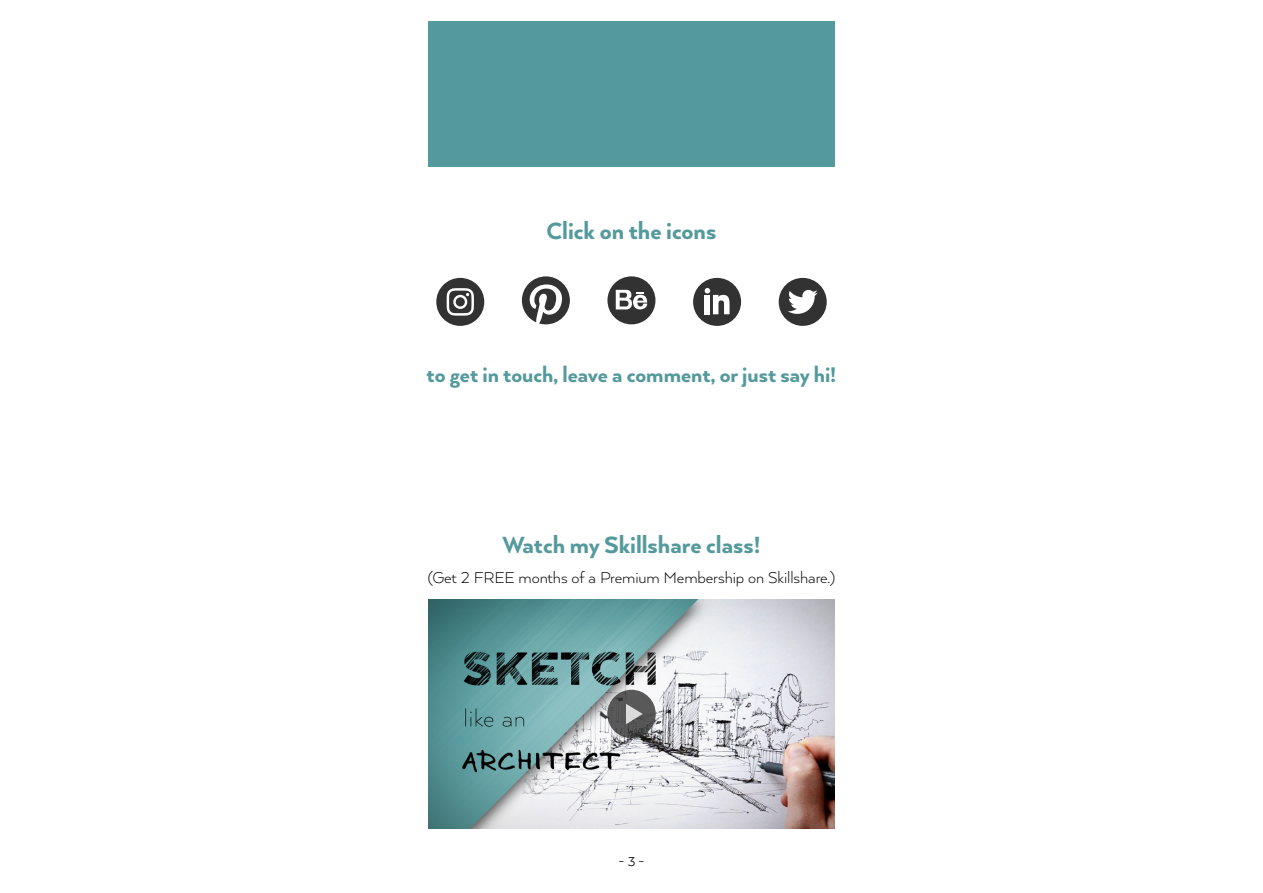
<style>
.page{position:relative;width:1263px;height:893px;background:#fff}
.page>*{position:absolute;margin:0;border:0;box-sizing:border-box;transform-origin:0 0}
.t1{font:800 27px "Arquitecta";color:#54999c}
.t2{font:800 24.45px "Arquitecta";color:#54999c}
.t3{font:300 18px "Arquitecta";letter-spacing:-.005em;color:#000}
.t4{font:15px "Arquitecta";color:#000}
</style>
<div class="page">
<div style="left:779px;top:278px;width:48px;height:48px;background:#323232;border-radius:50%"></div>
<svg style="left:788px;top:290px;width:30px;height:24px"></svg>
<div style="left:693px;top:278px;width:48px;height:48px;background:#323232;border-radius:50%"></div>
<svg style="left:705px;top:288px;width:24px;height:26px"></svg>
<svg style="left:522px;top:276px;width:48px;height:48px"></svg>
<div style="left:436px;top:278px;width:48px;height:48px;background:#323232;border-radius:50%"></div>
<svg style="left:447px;top:288px;width:27px;height:28px"></svg>
<div style="left:607px;top:276px;width:48px;height:48px;background:#323232;border-radius:50%"></div>
<svg style="left:616px;top:290px;width:31px;height:20px"></svg>
<div style="left:428px;top:21px;width:407px;height:146px;background:#54999c"></div>
<img style="left:428px;top:600px;width:407px;height:228px">
<svg style="left:607px;top:690px;width:49px;height:48px;background:#555556"></svg>
<svg style="left:626px;top:704px;width:17px;height:20px"></svg>
<h1 class="t1" style="left:547px;top:214px;width:171px">Click on the icons</h1>
<h2 class="t2" style="left:426px;top:359px;width:411px">to get in touch, leave a comment, or just say hi!</h2>
<h1 class="t1" style="left:502px;top:528px;width:260px">Watch my Skillshare class!</h1>
<p class="t3" style="left:428px;top:566px;width:409px">(Get 2 FREE months of a Premium Membership on Skillshare.)</p>
<p class="t4" style="left:618px;top:852px;width:27px">- 3 -</p>
</div>
